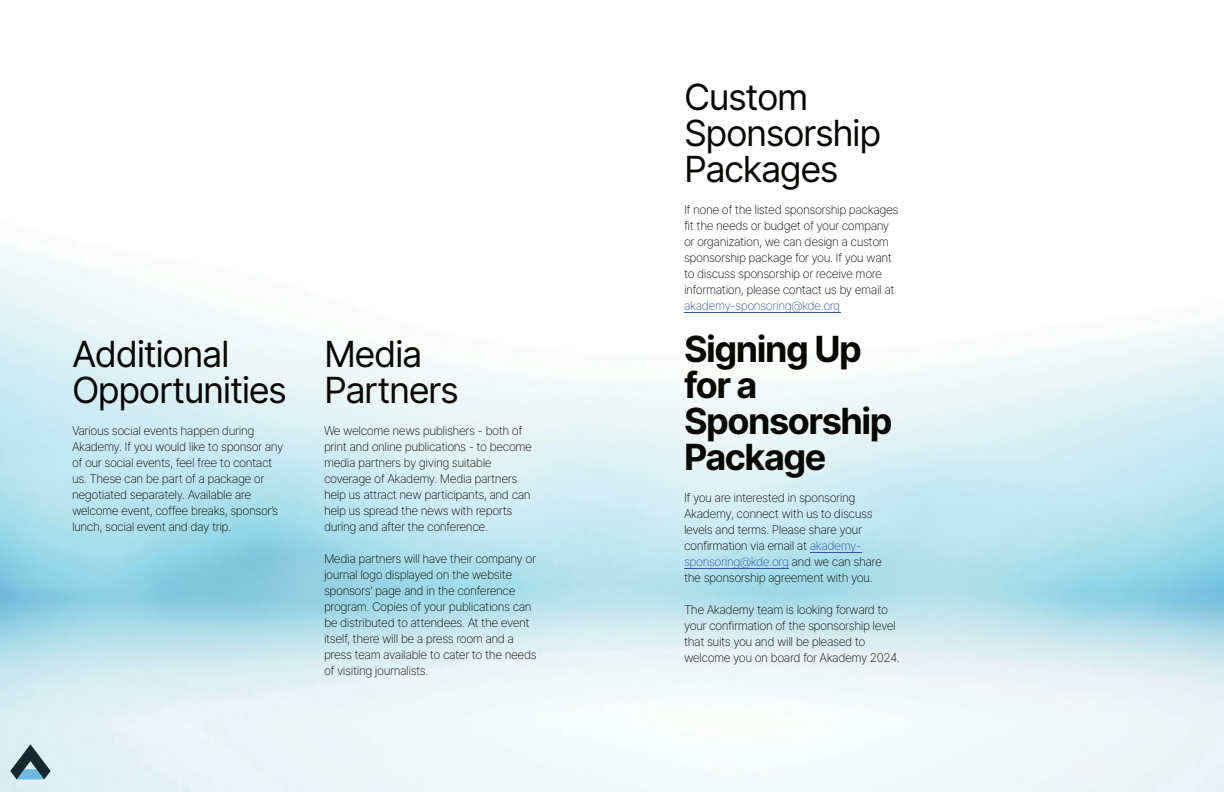
<style>
.page{position:relative;width:1224px;height:792px;background:#fff}
.page>*{position:absolute;margin:0;border:0;box-sizing:border-box;transform-origin:0 0}
.t1{font:36px/36px "Inter";letter-spacing:-.04em;color:#080704}
.t2{font:700 36px/36px "Inter";letter-spacing:-.04em;color:#080704}
.t3{font:200 12px/16px "Inter";letter-spacing:-.04em;color:#080704}
.t4{font:200 12px "Inter";letter-spacing:-.04em;color:#3a53a3}
.s1{color:#3a53a3}
</style>
<div class="page">
<img style="left:0;top:246px;width:1224px;height:546px">
<svg style="left:10px;top:744px;width:41px;height:35px"></svg>
<hr style="left:684px;top:312px;width:156px;height:1px;background:#3a53a3">
<hr style="left:810px;top:552px;width:51px;height:1px;background:#3a53a3">
<hr style="left:684px;top:568px;width:105px;height:1px;background:#3a53a3">
<h1 class="t1" style="left:72px;top:336px;width:217px">Additional<br>Opportunities</h1>
<p class="t3" style="left:72px;top:423px;width:213px">Various social events happen during Akademy. If you would like to sponsor any of our social events, feel free to contact us. These can be part of a package or negotiated separately. Available are welcome event, coffee breaks, sponsor’s lunch, social event and day trip.</p>
<h1 class="t1" style="left:324px;top:336px;width:137px">Media<br>Partners</h1>
<p class="t3" style="left:324px;top:423px;width:210px">We welcome news publishers - both of print and online publications - to become media partners by giving suitable coverage of Akademy. Media partners help us attract new participants, and can help us spread the news with reports during and after the conference.</p>
<p class="t3" style="left:324px;top:551px;width:214px">Media partners will have their company or journal logo displayed on the website sponsors' page and in the conference program. Copies of your publications can be distributed to attendees. At the event itself, there will be a press room and a press team available to cater to the needs of visiting journalists.</p>
<h1 class="t1" style="left:684px;top:79px;width:199px">Custom<br>Sponsorship<br>Packages</h1>
<p class="t3" style="left:684px;top:202px;width:216px">If none of the listed sponsorship packages fit the needs or budget of your company or organization, we can design a custom sponsorship package for you. If you want to discuss sponsorship or receive more information, please contact us by email at</p>
<p class="t4" style="left:684px;top:299px;width:158px">akademy-sponsoring@kde.org</p>
<h1 class="t2" style="left:684px;top:331px;width:210px">Signing Up for a<br>Sponsorship<br>Package</h1>
<p class="t3" style="left:684px;top:490px;width:199px">If you are interested in sponsoring Akademy, connect with us to discuss levels and terms. Please share your confirmation via email at <span class="s1">akademy&shy;sponsoring@kde.org</span> and we can share the sponsorship agreement with you.</p>
<p class="t3" style="left:684px;top:602px;width:217px">The Akademy team is looking forward to your confirmation of the sponsorship level that suits you and will be pleased to welcome you on board for Akademy 2024.</p>
</div>
